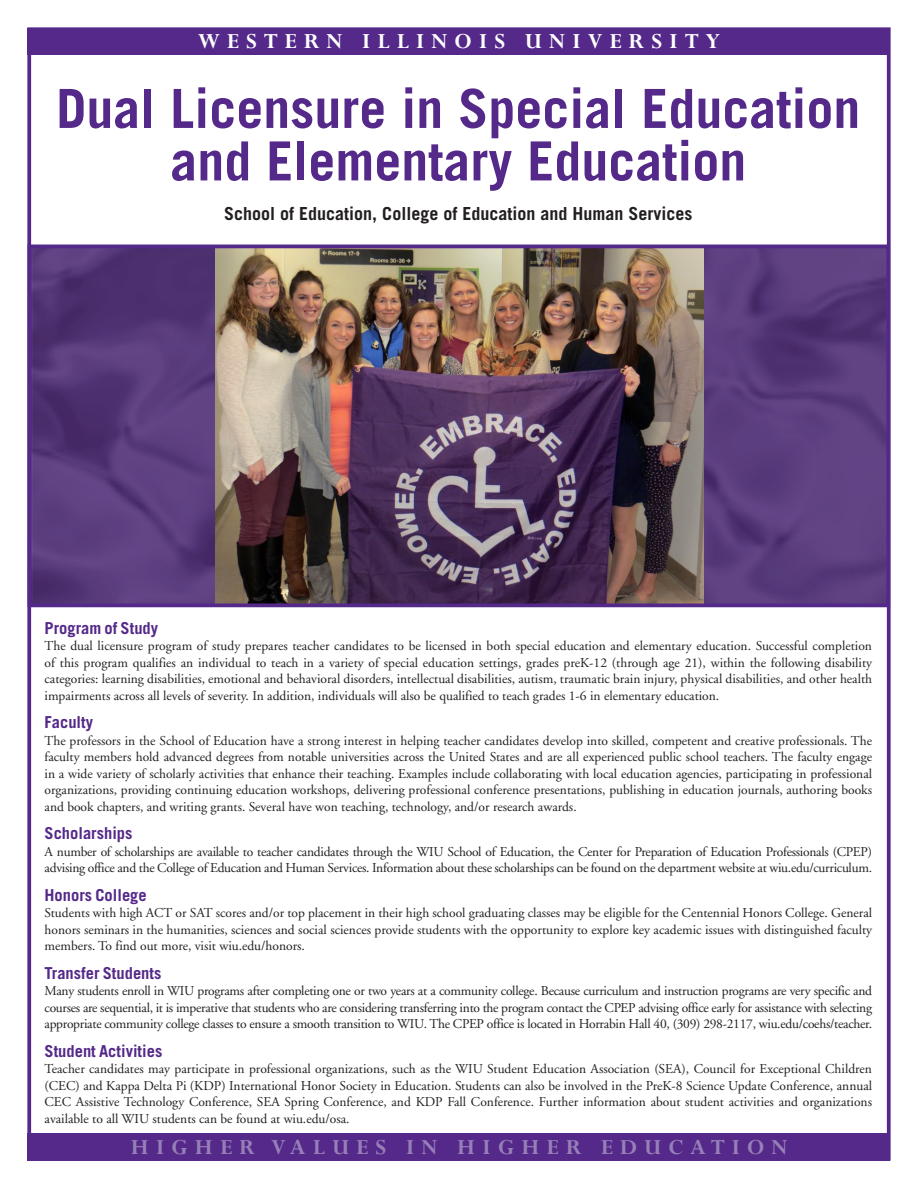
<style>
.page{position:relative;width:918px;height:1188px;background:#fff}
.page>*{position:absolute;margin:0;border:0;box-sizing:border-box;transform-origin:0 0}
.heading_main{font:700 54px/52.5px "Trade Gothic";color:#542989;text-align:center}
.t1{font:700 24px "Perpetua";letter-spacing:.29em;color:#9780b8}
.t2{font:700 24px "Perpetua";letter-spacing:.29em;color:#fff}
.heading_sub_a{font:700 18px "Trade Gothic";color:#231f20}
.heading_sub_b{font:700 16.5px "Trade Gothic";color:#542989}
.unindented_0___A{font:13.5px/16.5px "Adobe Garamond";letter-spacing:-.02em;color:#231f20;text-align:justify}
</style>
<div class="page">
<img style="left:33px;top:250px;width:852px;height:352px">
<div style="left:28px;top:1133px;width:862px;height:27px;background:#542989"></div>
<div style="left:28px;top:28px;width:862px;height:27px;background:#542989"></div>
<img style="left:216px;top:250px;width:488px;height:352px">
<div style="left:28px;top:245px;width:862px;height:362px;border:4px solid #542989"></div>
<p class="t2" style="left:198px;top:26px;width:524px">WESTERN ILLINOIS UNIVERSITY</p>
<p class="heading_main" style="left:56px;top:82px;width:806px">Dual Licensure in Special Education and Elementary Education</p>
<p class="heading_sub_a" style="left:224px;top:203px;width:470px">School of Education, College of Education and Human Services</p>
<p class="heading_sub_b" style="left:45px;top:618px;width:115px">Program of Study</p>
<p class="unindented_0___A" style="left:45px;top:638px;width:829px">The dual licensure program of study prepares teacher candidates to be licensed in both special education and elementary education. Successful completion of this program qualifies an individual to teach in a variety of special education settings, grades preK-12 (through age 21), within the following disability categories: learning disabilities, emotional and behavioral disorders, intellectual disabilities, autism, traumatic brain injury, physical disabilities, and other health impairments across all levels of severity. In addition, individuals will also be qualified to teach grades 1-6 in elementary education.</p>
<p class="heading_sub_b" style="left:45px;top:712px;width:50px">Faculty</p>
<p class="unindented_0___A" style="left:45px;top:733px;width:829px">The professors in the School of Education have a strong interest in helping teacher candidates develop into skilled, competent and creative professionals. The faculty members hold advanced degrees from notable universities across the United States and are all experienced public school teachers. The faculty engage in a wide variety of scholarly activities that enhance their teaching. Examples include collaborating with local education agencies, participating in professional organizations, providing continuing education workshops, delivering professional conference presentations, publishing in education journals, authoring books and book chapters, and writing grants. Several have won teaching, technology, and/or research awards.</p>
<p class="heading_sub_b" style="left:45px;top:823px;width:89px">Scholarships</p>
<p class="unindented_0___A" style="left:45px;top:844px;width:829px">A number of scholarships are available to teacher candidates through the WIU School of Education, the Center for Preparation of Education Professionals (CPEP) advising office and the College of Education and Human Services. Information about these scholarships can be found on the department website at wiu.edu/curriculum.</p>
<p class="heading_sub_b" style="left:45px;top:885px;width:104px">Honors College</p>
<p class="unindented_0___A" style="left:45px;top:905px;width:829px">Students with high ACT or SAT scores and/or top placement in their high school graduating classes may be eligible for the Centennial Honors College. General honors seminars in the humanities, sciences and social sciences provide students with the opportunity to explore key academic issues with distinguished faculty members. To find out more, visit wiu.edu/honors.</p>
<p class="heading_sub_b" style="left:45px;top:963px;width:118px">Transfer Students</p>
<p class="unindented_0___A" style="left:45px;top:983px;width:829px">Many students enroll in WIU programs after completing one or two years at a community college. Because curriculum and instruction programs are very specific and courses are sequential, it is imperative that students who are considering transferring into the program contact the CPEP advising office early for assistance with selecting appropriate community college classes to ensure a smooth transition to WIU. The CPEP office is located in Horrabin Hall 40, (309) 298-2117, wiu.edu/coehs/teacher.</p>
<p class="heading_sub_b" style="left:45px;top:1041px;width:119px">Student Activities</p>
<p class="unindented_0___A" style="left:45px;top:1061px;width:829px">Teacher candidates may participate in professional organizations, such as the WIU Student Education Association (SEA), Council for Exceptional Children (CEC) and Kappa Delta Pi (KDP) International Honor Society in Education. Students can also be involved in the PreK-8 Science Update Conference, annual CEC Assistive Technology Conference, SEA Spring Conference, and KDP Fall Conference. Further information about student activities and organizations available to all WIU students can be found at wiu.edu/osa.</p>
<p class="t1" style="left:130px;top:1132px;width:659px">HIGHER VALUES IN HIGHER EDUCATION</p>
</div>
